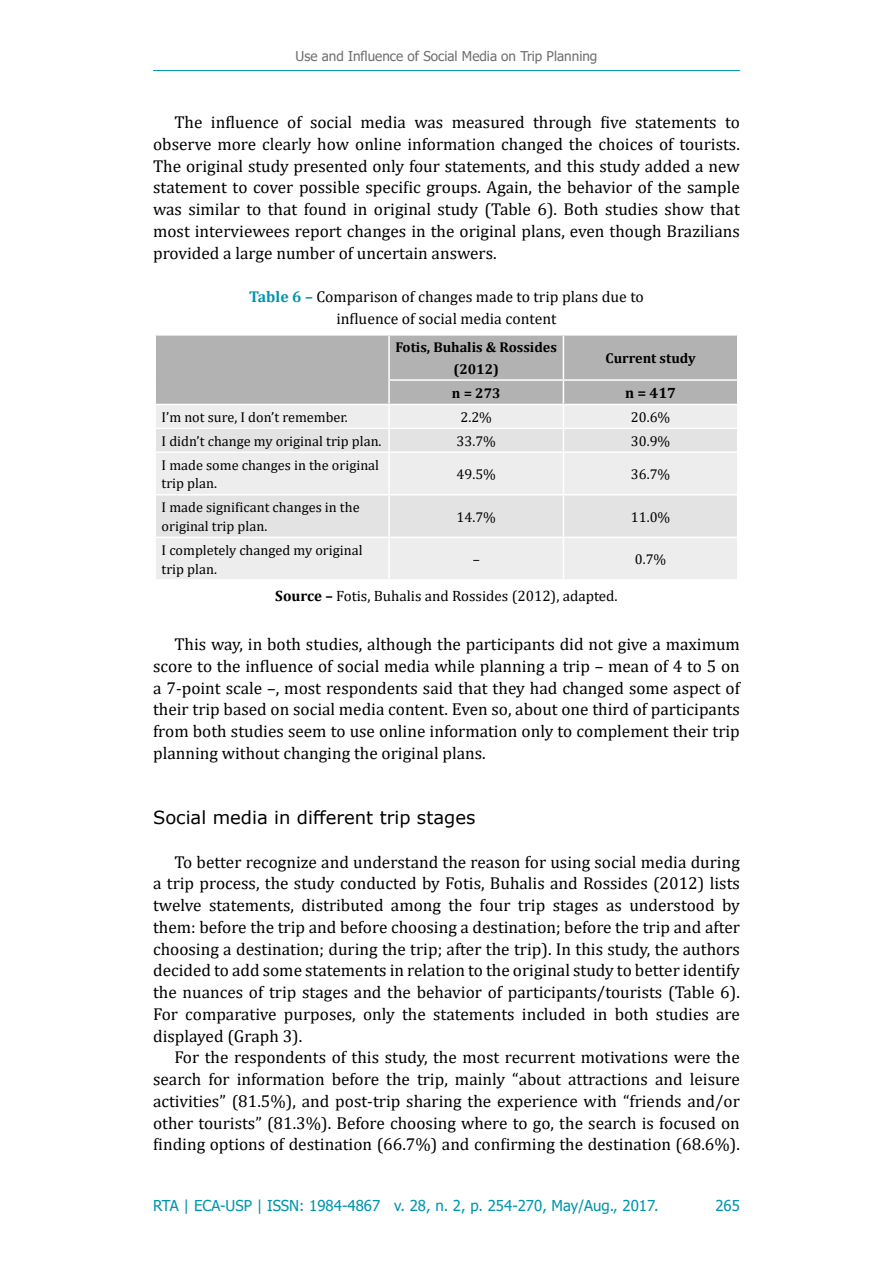
<style>
.page{position:relative;width:893px;height:1263px;background:#fff}
.page>*{position:absolute;margin:0;border:0;box-sizing:border-box;transform-origin:0 0}
.t1{font:18px "Verdana";color:#000}
.t2{font:17.25px/21.8px "Cambria";color:#000;text-align:justify}
.t3{font:15.75px/21.8px "Cambria";color:#000;text-align:center}
.t4{font:15px "Tahoma";color:#0095ad}
.t5{font:15px "Cambria";color:#000}
.t6{font:700 15px "Cambria";color:#000}
.t7{font:14.25px/18.8px "Cambria";color:#000}
.t8{font:700 14.25px/21.3px "Cambria";color:#000;text-align:center}
.t9{font:13.5px "Tahoma";color:#706f6f}
.s1{font-weight:700;color:#0095ad}
.s2{font-weight:700}
</style>
<div class="page">
<hr style="left:153px;top:70px;width:587px;height:1px;background:#0095ad">
<div style="left:156px;top:538px;width:581px;height:41px;background:#ededed"></div>
<svg style="left:156px;top:453px;width:581px;height:84px;background:#e8e8e8"></svg>
<hr style="left:388px;top:453px;width:2px;height:41px;background:#fff">
<hr style="left:563px;top:453px;width:1px;height:41px;background:#fff">
<hr style="left:388px;top:495px;width:2px;height:42px;background:#fff">
<hr style="left:563px;top:495px;width:1px;height:42px;background:#fff">
<hr style="left:388px;top:538px;width:2px;height:41px;background:#fff">
<hr style="left:563px;top:538px;width:1px;height:41px;background:#fff">
<svg style="left:156px;top:335px;width:582px;height:116px;background:#cac9c9"></svg>
<hr style="left:154px;top:494px;width:235px;height:1px;background:#fff">
<hr style="left:389px;top:494px;width:174px;height:1px;background:#fff">
<hr style="left:563px;top:494px;width:175px;height:1px;background:#fff">
<hr style="left:154px;top:334px;width:235px;height:2px;background:#fff">
<hr style="left:388px;top:336px;width:2px;height:43px;background:#fff">
<hr style="left:388px;top:381px;width:2px;height:23px;background:#fff">
<hr style="left:154px;top:404px;width:235px;height:1px;background:#fff">
<p class="t9" style="left:296px;top:47px;width:303px">Use and Influence of Social Media on Trip Planning</p>
<p class="t2" style="left:153px;top:111px;width:588px;text-indent:21px">The influence of social media was measured through five statements to observe more clearly how online information changed the choices of tourists.<br>The original study presented only four statements, and this study added a new statement to cover possible specific groups. Again, the behavior of the sample was similar to that found in original study (Table 6). Both studies show that most interviewees report changes in the original plans, even though Brazilians provided a large number of uncertain answers.</p>
<p class="t3" style="left:249px;top:286px;width:396px"><span class="s1">Table 6 –</span> Comparison of changes made to trip plans due to influence of social media content</p>
<p class="t8" style="left:395px;top:336px;width:163px">Fotis, Buhalis &amp; Rossides (2012)</p>
<p class="t8" style="left:606px;top:347px;width:91px">Current study</p>
<p class="t8" style="left:452px;top:382px;width:50px">n = 273</p>
<p class="t6" style="left:625px;top:382px;width:53px">n = 417</p>
<p class="t7" style="left:162px;top:408px;width:188px">I’m not sure, I don’t remember.</p>
<p class="t7" style="left:461px;top:408px;width:33px">2.2%</p>
<p class="t7" style="left:631px;top:408px;width:41px">20.6%</p>
<p class="t7" style="left:162px;top:431px;width:221px">I didn’t change my original trip plan.</p>
<p class="t7" style="left:457px;top:431px;width:41px">33.7%</p>
<p class="t7" style="left:631px;top:431px;width:41px">30.9%</p>
<p class="t7" style="left:162px;top:455px;width:219px">I made some changes in the original trip plan.</p>
<p class="t7" style="left:457px;top:465px;width:41px">49.5%</p>
<p class="t7" style="left:631px;top:465px;width:41px">36.7%</p>
<p class="t7" style="left:162px;top:498px;width:200px">I made significant changes in the original trip plan.</p>
<p class="t7" style="left:457px;top:507px;width:41px">14.7%</p>
<p class="t7" style="left:631px;top:507px;width:41px">11.0%</p>
<p class="t7" style="left:162px;top:540px;width:202px">I completely changed my original trip plan.</p>
<p class="t7" style="left:473px;top:550px;width:9px">–</p>
<p class="t7" style="left:635px;top:550px;width:33px">0.7%</p>
<p class="t5" style="left:275px;top:587px;width:344px"><span class="s2">Source –</span> Fotis, Buhalis and Rossides (2012), adapted.</p>
<p class="t2" style="left:153px;top:633px;width:588px;text-indent:21px">This way, in both studies, although the participants did not give a maximum score to the influence of social media while planning a trip – mean of 4 to 5 on a 7-point scale –, most respondents said that they had changed some aspect of their trip based on social media content. Even so, about one third of participants from both studies seem to use online information only to complement their trip planning without changing the original plans.</p>
<p class="t1" style="left:153px;top:805px;width:324px">Social media in different trip stages</p>
<p class="t2" style="left:153px;top:851px;width:588px;text-indent:21px">To better recognize and understand the reason for using social media during a trip process, the study conducted by Fotis, Buhalis and Rossides (2012) lists twelve statements, distributed among the four trip stages as understood by them: before the trip and before choosing a destination; before the trip and after choosing a destination; during the trip; after the trip). In this study, the authors decided to add some statements in relation to the original study to better identify the nuances of trip stages and the behavior of participants/tourists (Table 6).<br>For comparative purposes, only the statements included in both studies are displayed (Graph 3).</p>
<p class="t2" style="left:153px;top:1046px;width:588px;text-indent:21px">For the respondents of this study, the most recurrent motivations were the search for information before the trip, mainly “about attractions and leisure activities” (81.5%), and post-trip sharing the experience with “friends and/or other tourists” (81.3%). Before choosing where to go, the search is focused on finding options of destination (66.7%) and confirming the destination (68.6%).</p>
<p class="t4" style="left:153px;top:1196px;width:507px">RTA | ECA-USP | ISSN: 1984-4867 v. 28, n. 2, p. 254-270, May/Aug., 2017.</p>
<p class="t4" style="left:715px;top:1196px;width:26px">265</p>
</div>
